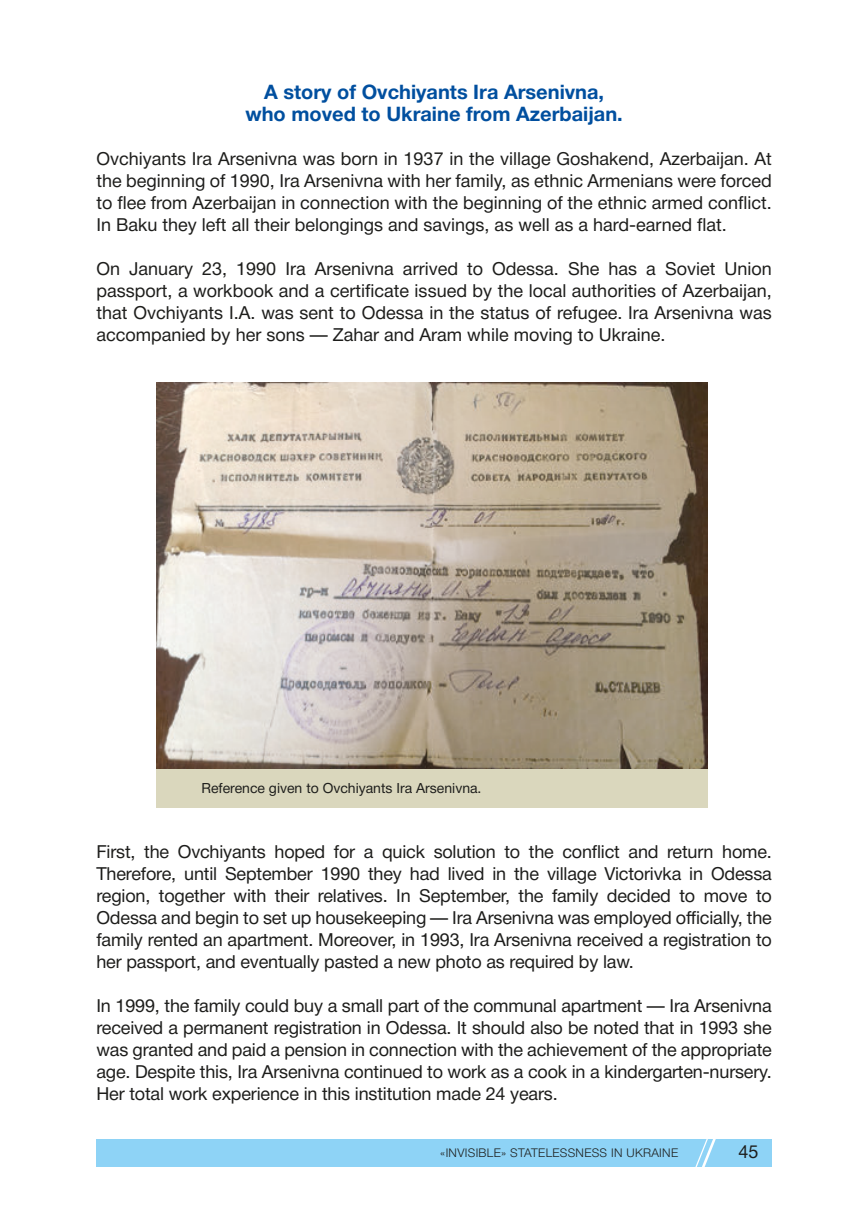
<style>
.page{position:relative;width:857px;height:1225px;background:#fff}
.page>*{position:absolute;margin:0;border:0;box-sizing:border-box;transform-origin:0 0}
.t1{font:700 20px/22px "Helvetica Neue Cyr";color:#004f9f;text-align:center}
.t2{font:18px/22px "Helvetica Neue Cyr";letter-spacing:-.01em;color:#1d1d1b;text-align:justify}
.t3{font:14px "Helvetica Neue Cyr";color:#1d1d1b}
.t4{font:300 12px "Helvetica Neue Cyr";letter-spacing:.025em;color:#1d1d1b}
</style>
<div class="page">
<div style="left:96px;top:1138px;width:675px;height:28px;background:#8ed3f6"></div>
<svg style="left:695px;top:1138px;width:20px;height:29px"></svg>
<div style="left:156px;top:769px;width:551px;height:38px;background:#dad7bd"></div>
<img style="left:156px;top:383px;width:551px;height:385px">
<p class="t1" style="left:245px;top:81px;width:378px">A story of Ovchiyants Ira Arsenivna, who moved to Ukraine from Azerbaijan.</p>
<p class="t2" style="left:96px;top:148px;width:676px">Ovchiyants Ira Arsenivna was born in 1937 in the village Goshakend, Azerbaijan. At the beginning of 1990, Ira Arsenivna with her family, as ethnic Armenians were forced to flee from Azerbaijan in connection with the beginning of the ethnic armed conflict.<br>In Baku they left all their belongings and savings, as well as a hard-earned flat.</p>
<p class="t2" style="left:96px;top:258px;width:676px">On January 23, 1990 Ira Arsenivna arrived to Odessa. She has a Soviet Union passport, a workbook and a certificate issued by the local authorities of Azerbaijan, that Ovchiyants I.A. was sent to Odessa in the status of refugee. Ira Arsenivna was accompanied by her sons — Zahar and Aram while moving to Ukraine.</p>
<p class="t3" style="left:201px;top:780px;width:281px">Reference given to Ovchiyants Ira Arsenivna.</p>
<p class="t2" style="left:96px;top:840px;width:676px">First, the Ovchiyants hoped for a quick solution to the conflict and return home.<br>Therefore, until September 1990 they had lived in the village Victorivka in Odessa region, together with their relatives. In September, the family decided to move to Odessa and begin to set up housekeeping — Ira Arsenivna was employed officially, the family rented an apartment. Moreover, in 1993, Ira Arsenivna received a registration to her passport, and eventually pasted a new photo as required by law.</p>
<p class="t2" style="left:96px;top:994px;width:676px">In 1999, the family could buy a small part of the communal apartment — Ira Arsenivna received a permanent registration in Odessa. It should also be noted that in 1993 she was granted and paid a pension in connection with the achievement of the appropriate age. Despite this, Ira Arsenivna continued to work as a cook in a kindergarten-nursery.<br>Her total work experience in this institution made 24 years.</p>
<p class="t4" style="left:440px;top:1146px;width:239px">«INVISIBLE» STATELESSNESS IN UKRAINE</p>
<p class="t2" style="left:738px;top:1141px;width:22px">45</p>
</div>
